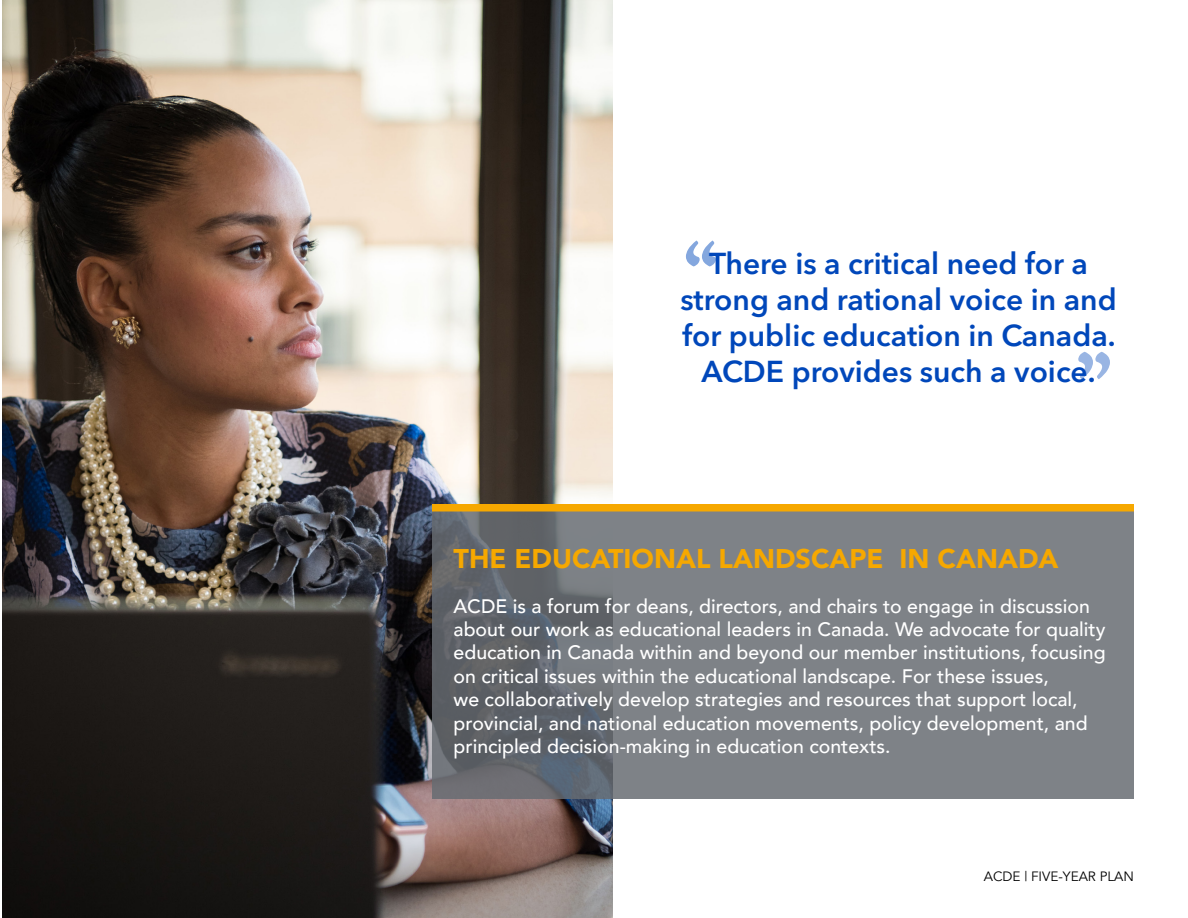
<style>
.page{position:relative;width:1188px;height:918px;background:#fff}
.page>*{position:absolute;margin:0;border:0;box-sizing:border-box;transform-origin:0 0}
.t1{font:700 105px "Athelas";color:#336cc8}
.t2{font:700 99px "Athelas";color:#6691d6}
.Call-out_Body_Demi{font:600 30px/36px "Avenir Next LT Pro";color:#0047ba;text-align:center}
.Heading_1{font:900 27px "Avenir";color:#f6a800}
.Heading_2{font:500 19.5px/23.4px "Avenir";color:#fff}
.t3{font:13.5px "Avenir";color:#000}
</style>
<div class="page">
<img style="left:2px;top:0;width:610px;height:918px">
<svg style="left:432px;top:512px;width:702px;height:287px;background:#777b80"></svg>
<div style="left:432px;top:504px;width:702px;height:8px;background:#f6a800"></div>
<h2 class="t2" style="left:681px;top:197px;width:40px">“</h2>
<p class="Call-out_Body_Demi" style="left:680px;top:246px;width:438px">There is a critical need for a strong and rational voice in and for public education in Canada.<br>ACDE provides such a voice.</p>
<h1 class="t1" style="left:1115px;top:425px;width:42px;rotate:-180deg">“</h1>
<p class="Heading_1" style="left:454px;top:535px;width:606px">THE EDUCATIONAL LANDSCAPE IN CANADA</p>
<p class="Heading_2" style="left:454px;top:593px;width:654px">ACDE is a forum for deans, directors, and chairs to engage in discussion about our work as educational leaders in Canada. We advocate for quality education in Canada within and beyond our member institutions, focusing on critical issues within the educational landscape. For these issues,<br>we collaboratively develop strategies and resources that support local, provincial, and national education movements, policy development, and principled decision-making in education contexts.</p>
<p class="t3" style="left:984px;top:868px;width:152px">ACDE | FIVE-YEAR PLAN</p>
</div>
